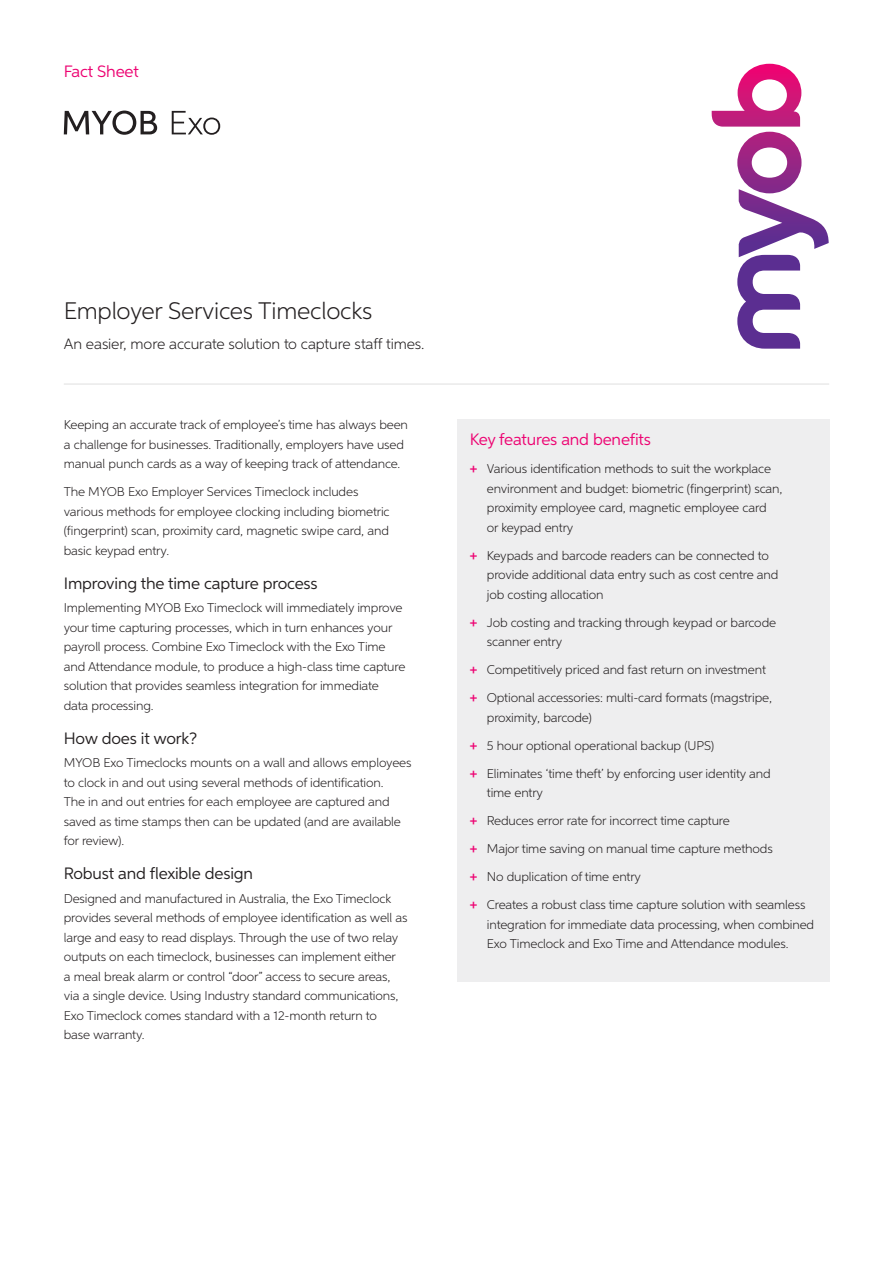
<style>
.page{position:relative;width:893px;height:1263px;background:#fff}
.page>*{position:absolute;margin:0;border:0;box-sizing:border-box;transform-origin:0 0}
.INTRO_HEAD{font:300 24px "Neutro MYOB";letter-spacing:-.01em;color:#231f20}
.SUB_HEAD{font:16.5px "Neutro MYOB";letter-spacing:-.01em;color:#231f20}
.SUB_HEAD-2{font:16.5px "Neutro MYOB";letter-spacing:-.01em;color:#ed0372}
.DESCRIPTION{font:16.5px "Neutro MYOB";letter-spacing:-.01em;color:#ed0372}
.INTRO_COPY{font:300 15px "Neutro MYOB";letter-spacing:-.005em;color:#231f20}
.BODY_COPY{font:300 12.75px/19.5px "Neutro MYOB";letter-spacing:-.01em;color:#231f20}
.s1{font-weight:600;font-size:13.5px;color:#ed0372}
</style>
<div class="page">
<hr style="left:64px;top:383px;width:765px;height:2px;background:#231f20">
<svg style="left:712px;top:64px;width:117px;height:285px"></svg>
<svg style="left:172px;top:111px;width:48px;height:24px"></svg>
<svg style="left:64px;top:111px;width:93px;height:24px"></svg>
<div style="left:457px;top:419px;width:372px;height:563px;background:#eeeeef"></div>
<p class="DESCRIPTION" style="left:64px;top:61px;width:76px">Fact Sheet</p>
<p class="INTRO_HEAD" style="left:64px;top:296px;width:310px">Employer Services Timeclocks</p>
<p class="INTRO_COPY" style="left:64px;top:334px;width:362px">An easier, more accurate solution to capture staff times.</p>
<p class="BODY_COPY" style="left:64px;top:415px;width:346px">Keeping an accurate track of employee’s time has always been a challenge for businesses. Traditionally, employers have used manual punch cards as a way of keeping track of attendance.</p>
<p class="BODY_COPY" style="left:64px;top:482px;width:327px">The MYOB Exo Employer Services Timeclock includes various methods for employee clocking including biometric (fingerprint) scan, proximity card, magnetic swipe card, and basic keypad entry.</p>
<p class="SUB_HEAD" style="left:64px;top:573px;width:255px">Improving the time capture process</p>
<p class="BODY_COPY" style="left:64px;top:598px;width:343px">Implementing MYOB Exo Timeclock will immediately improve your time capturing processes, which in turn enhances your payroll process. Combine Exo Timeclock with the Exo Time and Attendance module, to produce a high-class time capture solution that provides seamless integration for immediate data processing.</p>
<p class="SUB_HEAD" style="left:64px;top:728px;width:135px">How does it work?</p>
<p class="BODY_COPY" style="left:64px;top:753px;width:349px">MYOB Exo Timeclocks mounts on a wall and allows employees to clock in and out using several methods of identification.<br>The in and out entries for each employee are captured and saved as time stamps then can be updated (and are available for review).</p>
<p class="SUB_HEAD" style="left:64px;top:863px;width:191px">Robust and flexible design</p>
<p class="BODY_COPY" style="left:64px;top:888px;width:345px">Designed and manufactured in Australia, the Exo Timeclock provides several methods of employee identification as well as large and easy to read displays. Through the use of two relay outputs on each timeclock, businesses can implement either<br>a meal break alarm or control “door” access to secure areas, via a single device. Using Industry standard communications, Exo Timeclock comes standard with a 12-month return to<br>base warranty.</p>
<p class="SUB_HEAD-2" style="left:470px;top:429px;width:183px">Key features and benefits</p>
<p class="BODY_COPY" style="left:487px;top:459px;width:297px;text-indent:-17px"><span class="s1">+</span> Various identification methods to suit the workplace environment and budget: biometric (fingerprint) scan, proximity employee card, magnetic employee card<br>or keypad entry</p>
<p class="BODY_COPY" style="left:487px;top:545px;width:293px;text-indent:-17px"><span class="s1">+</span> Keypads and barcode readers can be connected to provide additional data entry such as cost centre and job costing allocation</p>
<p class="BODY_COPY" style="left:487px;top:612px;width:291px;text-indent:-17px"><span class="s1">+</span> Job costing and tracking through keypad or barcode scanner entry</p>
<p class="BODY_COPY" style="left:470px;top:660px;width:298px"><span class="s1">+</span> Competitively priced and fast return on investment</p>
<p class="BODY_COPY" style="left:487px;top:688px;width:287px;text-indent:-17px"><span class="s1">+</span> Optional accessories: multi-card formats (magstripe, proximity, barcode)</p>
<p class="BODY_COPY" style="left:470px;top:735px;width:246px"><span class="s1">+</span> 5 hour optional operational backup (UPS)</p>
<p class="BODY_COPY" style="left:487px;top:763px;width:285px;text-indent:-17px"><span class="s1">+</span> Eliminates ‘time theft’ by enforcing user identity and time entry</p>
<p class="BODY_COPY" style="left:470px;top:811px;width:261px"><span class="s1">+</span> Reduces error rate for incorrect time capture</p>
<p class="BODY_COPY" style="left:470px;top:839px;width:304px"><span class="s1">+</span> Major time saving on manual time capture methods</p>
<p class="BODY_COPY" style="left:470px;top:867px;width:173px"><span class="s1">+</span> No duplication of time entry</p>
<p class="BODY_COPY" style="left:487px;top:895px;width:329px;text-indent:-17px"><span class="s1">+</span> Creates a robust class time capture solution with seamless integration for immediate data processing, when combined<br>Exo Timeclock and Exo Time and Attendance modules.</p>
</div>
